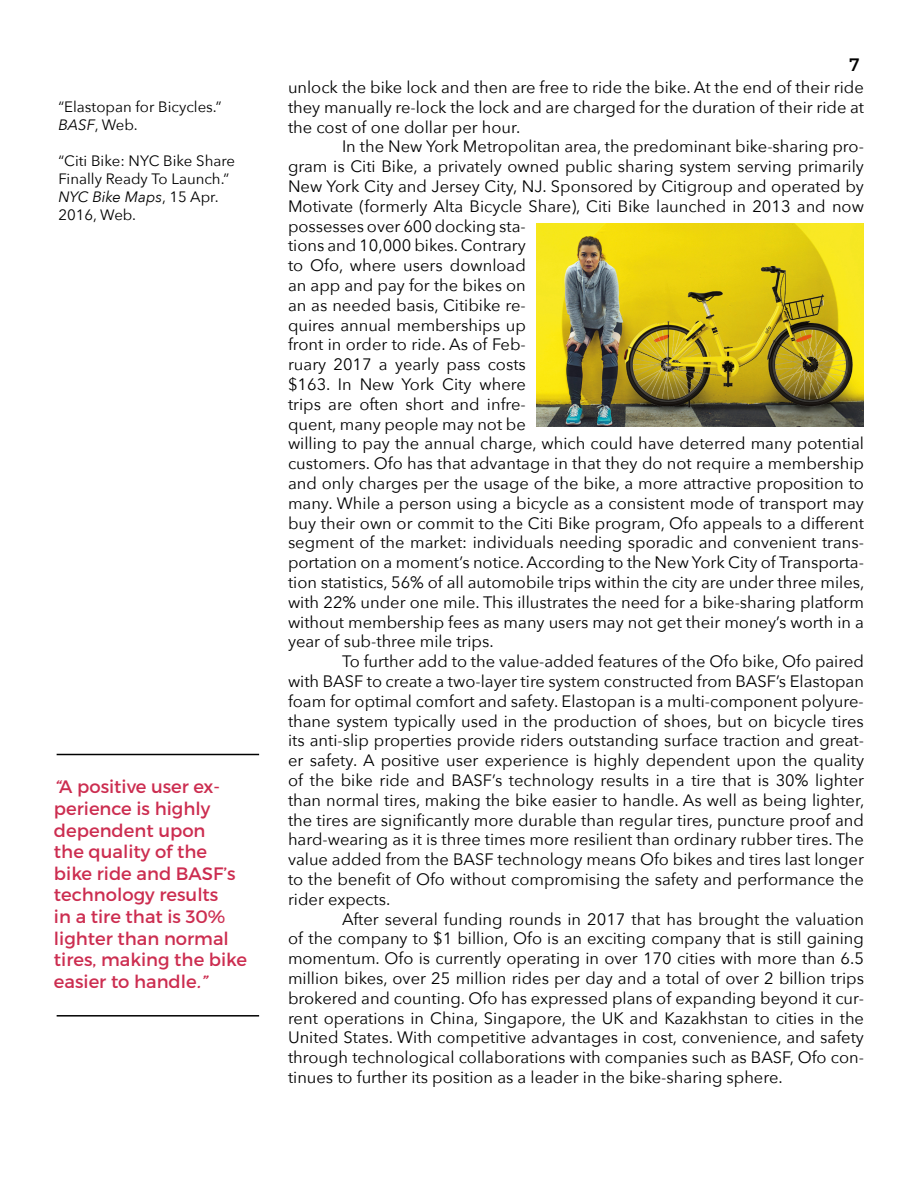
<style>
.page{position:relative;width:918px;height:1188px;background:#fff}
.page>*{position:absolute;margin:0;border:0;box-sizing:border-box;transform-origin:0 0}
.t1{font:18px/21.6px "Montserrat";color:#cc2d50}
.t2{font:18px "Montserrat";color:#000}
.t3{font:16.5px/19.8px "Avenir Next";color:#000;text-align:justify}
.t4{font:15px/18px "Avenir Next";color:#000}
.s1{font-style:italic}
</style>
<div class="page">
<img style="left:536px;top:224px;width:328px;height:203px">
<hr style="left:57px;top:754px;width:202px;height:1px;background:#000">
<hr style="left:57px;top:1015px;width:202px;height:2px;background:#000">
<p class="t4" style="left:58px;top:97px;width:165px">“Elastopan for Bicycles.”<br><span class="s1">BASF</span>, Web.</p>
<p class="t4" style="left:58px;top:151px;width:178px">“Citi Bike: NYC Bike Share<br>Finally Ready To Launch.”<br><span class="s1">NYC Bike Maps</span>, 15 Apr.<br>2016, Web.</p>
<p class="t1" style="left:54px;top:776px;width:195px"><span class="s1">“</span>A positive user ex&shy;perience is highly dependent upon<br>the quality of the bike ride and BASF’s technology results<br>in a tire that is 30% lighter than normal tires, making the bike easier to handle<span class="s1">.”</span></p>
<p class="t2" style="left:849px;top:54px;width:12px">7</p>
<p class="t3" style="left:288px;top:77px;width:578px">unlock the bike lock and then are free to ride the bike. At the end of their ride they manually re-lock the lock and are charged for the duration of their ride at the cost of one dollar per hour.</p>
<p class="t3" style="left:288px;top:136px;width:578px;text-align:left;text-indent:54px">In the New York Metropolitan area, the predominant bike-sharing pro&shy;gram is Citi Bike, a privately owned public sharing system serving primarily New York City and Jersey City, NJ. Sponsored by Citigroup and operated by Motivate (formerly Alta Bicycle Share), Citi Bike launched in 2013 and now possesses over 600 docking sta-<br>tions and 10,000 bikes. Contrary<br>to Ofo, where users download<br>an app and pay for the bikes on<br>an as needed basis, Citibike re-<br>quires annual memberships up<br>front in order to ride. As of Feb-<br>ruary 2017 a yearly pass costs<br>$163. In New York City where<br>trips are often short and infre-<br>quent, many people may not be<br>willing to pay the annual charge, which could have deterred many potential customers. Ofo has that advantage in that they do not require a membership and only charges per the usage of the bike, a more attractive proposition to many. While a person using a bicycle as a consistent mode of transport may buy their own or commit to the Citi Bike program, Ofo appeals to a different segment of the market: individuals needing sporadic and convenient trans&shy;portation on a moment’s notice. According to the New York City of Transporta&shy;tion statistics, 56% of all automobile trips within the city are under three miles, with 22% under one mile. This illustrates the need for a bike-sharing platform without membership fees as many users may not get their money’s worth in a year of sub-three mile trips.</p>
<p class="t3" style="left:288px;top:651px;width:578px;text-indent:54px">To further add to the value-added features of the Ofo bike, Ofo paired with BASF to create a two-layer tire system constructed from BASF’s Elastopan foam for optimal comfort and safety. Elastopan is a multi-component polyure&shy;thane system typically used in the production of shoes, but on bicycle tires its anti-slip properties provide riders outstanding surface traction and great&shy;er safety. A positive user experience is highly dependent upon the quality of the bike ride and BASF’s technology results in a tire that is 30% lighter than normal tires, making the bike easier to handle. As well as being lighter, the tires are significantly more durable than regular tires, puncture proof and hard-wearing as it is three times more resilient than ordinary rubber tires. The value added from the BASF technology means Ofo bikes and tires last longer to the benefit of Ofo without compromising the safety and performance the rider expects.</p>
<p class="t3" style="left:288px;top:908px;width:578px;text-indent:54px">After several funding rounds in 2017 that has brought the valuation of the company to $1 billion, Ofo is an exciting company that is still gaining momentum. Ofo is currently operating in over 170 cities with more than 6.5 million bikes, over 25 million rides per day and a total of over 2 billion trips brokered and counting. Ofo has expressed plans of expanding beyond it cur&shy;rent operations in China, Singapore, the UK and Kazakhstan to cities in the United States. With competitive advantages in cost, convenience, and safety through technological collaborations with companies such as BASF, Ofo con&shy;tinues to further its position as a leader in the bike-sharing sphere.</p>
</div>
